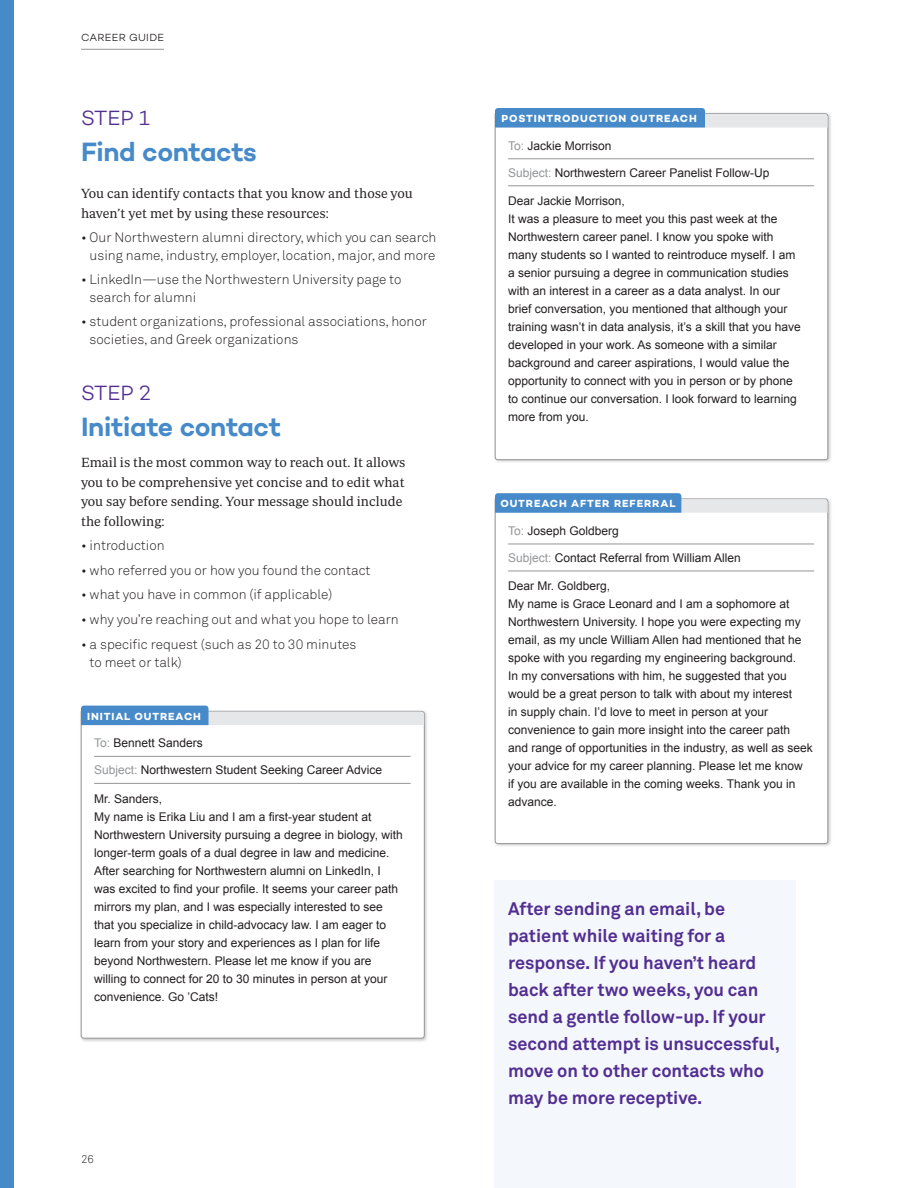
<style>
.page{position:relative;width:918px;height:1188px;background:#fff}
.page>*{position:absolute;margin:0;border:0;box-sizing:border-box;transform-origin:0 0}
.t1{font:600 27px "Campton";letter-spacing:-.015em;color:#468ac9}
.t2{font:300 21px "Campton";letter-spacing:-.01em;color:#522e92}
.t3{font:700 18px/27px "Akkurat Pro";color:#522e92}
.body_copy{font:300 13.5px/18px "Akkurat Pro";color:#231f20}
.body_copy-2{font:13.5px/19.5px "Periodico Text Lg";color:#231f20}
.Interview_question___bullet{font:300 13.5px/18px "Akkurat Pro";color:#231f20}
.body_copy___sans_serif{font:12px/18px "Arial";color:#231f20}
.t4{font:300 11.25px "Akkurat Pro";color:#231f20}
.sidebar_head{font:700 10.5px "Campton";letter-spacing:.085em;color:#fff}
.t5{font:300 10.5px "Campton";letter-spacing:.03em;color:#231f20}
.s1{color:#939598}
</style>
<div class="page">
<div style="left:493px;top:112px;width:339px;height:352px;background:#231f20;opacity:.25"></div>
<svg style="left:495px;top:128px;width:333px;height:332px"></svg>
<svg style="left:495px;top:108px;width:333px;height:20px;background:#85afd6"></svg>
<hr style="left:508px;top:159px;width:306px;height:1px;background:#939598">
<hr style="left:508px;top:186px;width:306px;height:1px;background:#939598">
<hr style="left:81px;top:49px;width:83px;height:1px;background:#939598">
<div style="left:495px;top:880px;width:301px;height:308px;background:#f4f7fb"></div>
<div style="left:79px;top:709px;width:349px;height:333px;background:#231f20;opacity:.25"></div>
<svg style="left:81px;top:711px;width:344px;height:328px"></svg>
<svg style="left:81px;top:706px;width:343px;height:19px;background:#acc6de"></svg>
<hr style="left:94px;top:756px;width:317px;height:1px;background:#939598">
<hr style="left:94px;top:783px;width:317px;height:1px;background:#939598">
<div style="left:493px;top:497px;width:339px;height:351px;background:#231f20;opacity:.25"></div>
<svg style="left:495px;top:513px;width:333px;height:331px"></svg>
<svg style="left:495px;top:493px;width:333px;height:20px;background:#90b6d9"></svg>
<hr style="left:508px;top:544px;width:306px;height:1px;background:#939598">
<hr style="left:508px;top:571px;width:306px;height:1px;background:#939598">
<div style="left:0;top:0;width:14px;height:1188px;background:#468ac9"></div>
<p class="t5" style="left:81px;top:31px;width:85px">CAREER GUIDE</p>
<p class="t2" style="left:81px;top:105px;width:70px">STEP 1</p>
<p class="t1" style="left:81px;top:134px;width:178px">Find contacts</p>
<p class="body_copy-2" style="left:81px;top:184px;width:333px">You can identify contacts that you know and those you haven’t yet met by using these resources:</p>
<p class="body_copy" style="left:81px;top:228px;width:357px;text-align:center">• Our Northwestern alumni directory, which you can search using name, industry, employer, location, major, and more</p>
<p class="body_copy" style="left:90px;top:270px;width:313px;text-indent:-9px">• LinkedIn—use the Northwestern University page to search for alumni</p>
<p class="body_copy" style="left:90px;top:312px;width:339px;text-indent:-9px">• student organizations, professional associations, honor societies, and Greek organizations</p>
<p class="t2" style="left:81px;top:380px;width:71px">STEP 2</p>
<p class="t1" style="left:81px;top:409px;width:202px">Initiate contact</p>
<p class="body_copy-2" style="left:81px;top:453px;width:326px">Email is the most common way to reach out. It allows you to be comprehensive yet concise and to edit what you say before sending. Your message should include the following:</p>
<p class="Interview_question___bullet" style="left:81px;top:536px;width:85px">• introduction</p>
<p class="Interview_question___bullet" style="left:81px;top:561px;width:291px">• who referred you or how you found the contact</p>
<p class="Interview_question___bullet" style="left:81px;top:586px;width:253px">• what you have in common (if applicable)</p>
<p class="Interview_question___bullet" style="left:81px;top:610px;width:319px">• why you’re reaching out and what you hope to learn</p>
<p class="Interview_question___bullet" style="left:90px;top:635px;width:268px;text-indent:-9px">• a specific request (such as 20 to 30 minutes to meet or talk)</p>
<p class="sidebar_head" style="left:87px;top:709px;width:115px">INITIAL OUTREACH</p>
<p class="body_copy___sans_serif" style="left:94px;top:734px;width:110px"><span class="s1">To:</span> Bennett Sanders</p>
<p class="body_copy___sans_serif" style="left:94px;top:761px;width:290px"><span class="s1">Subject:</span> Northwestern Student Seeking Career Advice</p>
<p class="body_copy___sans_serif" style="left:94px;top:790px;width:70px">Mr. Sanders,</p>
<p class="body_copy___sans_serif" style="left:94px;top:808px;width:310px">My name is Erika Liu and I am a first-year student at Northwestern University pursuing a degree in biology, with longer-term goals of a dual degree in law and medicine.<br>After searching for Northwestern alumni on LinkedIn, I was excited to find your profile. It seems your career path mirrors my plan, and I was especially interested to see that you specialize in child-advocacy law. I am eager to learn from your story and experiences as I plan for life beyond Northwestern. Please let me know if you are willing to connect for 20 to 30 minutes in person at your convenience. Go ’Cats!</p>
<p class="t4" style="left:81px;top:1152px;width:14px">26</p>
<p class="sidebar_head" style="left:502px;top:112px;width:197px">POSTINTRODUCTION OUTREACH</p>
<p class="body_copy___sans_serif" style="left:508px;top:137px;width:105px"><span class="s1">To:</span> Jackie Morrison</p>
<p class="body_copy___sans_serif" style="left:508px;top:164px;width:263px"><span class="s1">Subject:</span> Northwestern Career Panelist Follow-Up</p>
<p class="body_copy___sans_serif" style="left:508px;top:192px;width:118px">Dear Jackie Morrison,</p>
<p class="body_copy___sans_serif" style="left:508px;top:210px;width:294px">It was a pleasure to meet you this past week at the Northwestern career panel. I know you spoke with many students so I wanted to reintroduce myself. I am a senior pursuing a degree in communication studies with an interest in a career as a data analyst. In our brief conversation, you mentioned that although your training wasn’t in data analysis, it’s a skill that you have developed in your work. As someone with a similar background and career aspirations, I would value the opportunity to connect with you in person or by phone to continue our conversation. I look forward to learning more from you.</p>
<p class="sidebar_head" style="left:500px;top:497px;width:177px">OUTREACH AFTER REFERRAL</p>
<p class="body_copy___sans_serif" style="left:508px;top:522px;width:112px"><span class="s1">To:</span> Joseph Goldberg</p>
<p class="body_copy___sans_serif" style="left:508px;top:549px;width:234px"><span class="s1">Subject:</span> Contact Referral from William Allen</p>
<p class="body_copy___sans_serif" style="left:508px;top:577px;width:104px">Dear Mr. Goldberg,</p>
<p class="body_copy___sans_serif" style="left:508px;top:595px;width:306px">My name is Grace Leonard and I am a sophomore at Northwestern University. I hope you were expecting my email, as my uncle William Allen had mentioned that he spoke with you regarding my engineering background.<br>In my conversations with him, he suggested that you would be a great person to talk with about my interest<br>in supply chain. I’d love to meet in person at your convenience to gain more insight into the career path and range of opportunities in the industry, as well as seek your advice for my career planning. Please let me know<br>if you are available in the coming weeks. Thank you in advance.</p>
<p class="t3" style="left:508px;top:895px;width:273px">After sending an email, be patient while waiting for a response. If you haven’t heard back after two weeks, you can send a gentle follow-up. If your second attempt is unsuccessful, move on to other contacts who may be more receptive.</p>
</div>
